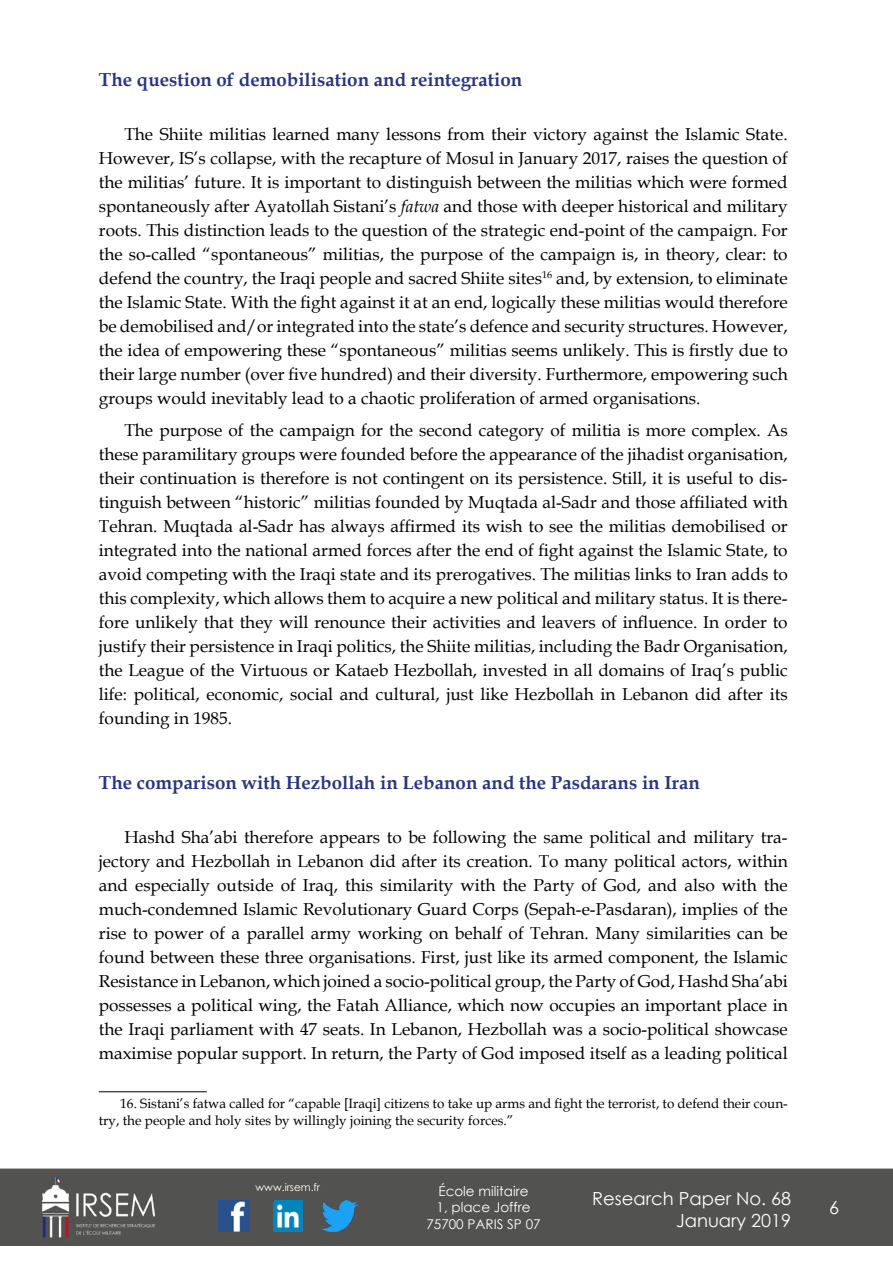
<style>
.page{position:relative;width:893px;height:1263px;background:#fff}
.page>*{position:absolute;margin:0;border:0;box-sizing:border-box;transform-origin:0 0}
.t1{font:700 18.75px "Book Antiqua";color:#283583}
.t2{font:18px/21.6px "Century Gothic";color:#fff;text-align:right}
.t3{font:17.25px/24px "Book Antiqua";color:#000;text-align:justify}
.t4{font:13.5px/16.5px "Book Antiqua";color:#000}
.t5{font:13.5px/16.2px "Century Gothic";color:#fff;text-align:center}
.t6{font:10.5px "Century Gothic";color:#fff}
.s1{font-style:italic}
</style>
<div class="page">
<div style="left:0;top:1168px;width:893px;height:78px;background:#525251;border:2px solid #525251"></div>
<img style="left:39px;top:1169px;width:117px;height:76px">
<img style="left:322px;top:1200px;width:36px;height:32px">
<img style="left:218px;top:1200px;width:31px;height:32px">
<img style="left:274px;top:1200px;width:28px;height:32px">
<hr style="left:99px;top:1091px;width:108px;height:1px;background:#000">
<p class="t1" style="left:99px;top:67px;width:425px">The question of demobilisation and reintegration</p>
<p class="t3" style="left:99px;top:121px;width:690px;text-indent:26px">The Shiite militias learned many lessons from their victory against the Islamic State.<br>However, IS’s collapse, with the recapture of Mosul in January 2017, raises the question of the militias’ future. It is important to distinguish between the militias which were formed spontaneously after Ayatollah Sistani’s <span class="s1">fatwa</span> and those with deeper historical and military roots. This distinction leads to the question of the strategic end-point of the campaign. For the so-called “spontaneous” militias, the purpose of the campaign is, in theory, clear: to defend the country, the Iraqi people and sacred Shiite sites<sup>16</sup> and, by extension, to eliminate the Islamic State. With the fight against it at an end, logically these militias would therefore be demobilised and/or integrated into the state’s defence and security structures. However, the idea of empowering these “spontaneous” militias seems unlikely. This is firstly due to their large number (over five hundred) and their diversity. Furthermore, empowering such groups would inevitably lead to a chaotic proliferation of armed organisations.</p>
<p class="t3" style="left:99px;top:418px;width:690px;text-indent:26px">The purpose of the campaign for the second category of militia is more complex. As these paramilitary groups were founded before the appearance of the jihadist organisation, their continuation is therefore is not contingent on its persistence. Still, it is useful to dis&shy;tinguish between “historic” militias founded by Muqtada al-Sadr and those affiliated with Tehran. Muqtada al-Sadr has always affirmed its wish to see the militias demobilised or integrated into the national armed forces after the end of fight against the Islamic State, to avoid competing with the Iraqi state and its prerogatives. The militias links to Iran adds to this complexity, which allows them to acquire a new political and military status. It is there&shy;fore unlikely that they will renounce their activities and leavers of influence. In order to justify their persistence in Iraqi politics, the Shiite militias, including the Badr Organisation, the League of the Virtuous or Kataeb Hezbollah, invested in all domains of Iraq’s public life: political, economic, social and cultural, just like Hezbollah in Lebanon did after its founding in 1985.</p>
<p class="t1" style="left:99px;top:770px;width:602px">The comparison with Hezbollah in Lebanon and the Pasdarans in Iran</p>
<p class="t3" style="left:99px;top:825px;width:690px;text-indent:26px">Hashd Sha’abi therefore appears to be following the same political and military tra&shy;jectory and Hezbollah in Lebanon did after its creation. To many political actors, within and especially outside of Iraq, this similarity with the Party of God, and also with the much-condemned Islamic Revolutionary Guard Corps (Sepah-e-Pasdaran), implies of the rise to power of a parallel army working on behalf of Tehran. Many similarities can be found between these three organisations. First, just like its armed component, the Islamic Resistance in Lebanon, which joined a socio-political group, the Party of God, Hashd Sha’abi possesses a political wing, the Fatah Alliance, which now occupies an important place in the Iraqi parliament with 47 seats. In Lebanon, Hezbollah was a socio-political showcase maximise popular support. In return, the Party of God imposed itself as a leading political</p>
<p class="t4" style="left:99px;top:1095px;width:690px;text-indent:21px">16. Sistani’s fatwa called for “capable [Iraqi] citizens to take up arms and fight the terrorist, to defend their coun&shy;try, the people and holy sites by willingly joining the security forces.”</p>
<p class="t6" style="left:256px;top:1179px;width:66px">www.irsem.fr</p>
<p class="t5" style="left:426px;top:1183px;width:116px">École militaire<br>1, place Joffre<br>75700 PARIS SP 07</p>
<p class="t2" style="left:592px;top:1187px;width:200px">Research Paper No. 68<br>January 2019</p>
<p class="t2" style="left:829px;top:1196px;width:11px">6</p>
</div>
